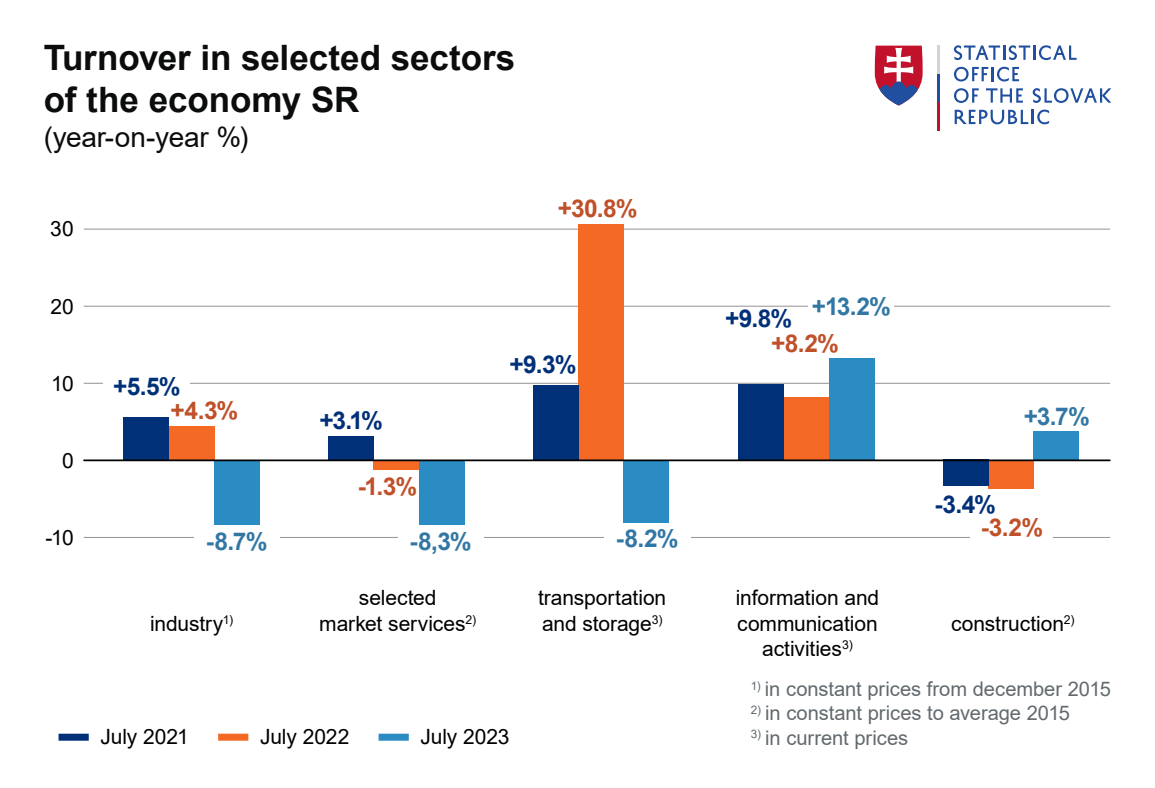
<style>
.page{position:relative;width:1155px;height:788px;background:#fff}
.page>*{position:absolute;margin:0;border:0;box-sizing:border-box;transform-origin:0 0}
.t1{font:700 35px/42px "Arial";color:#0b0c0c}
.t2{font:28px "Arial";letter-spacing:-.01em;color:#0b0c0c}
.t3{font:700 24.5px "Arial";color:#c05029}
.t4{font:700 24.5px "Arial";color:#3277a4}
.t5{font:700 24.5px "Arial";color:#003078}
.t6{font:21px/25.2px "Arial";letter-spacing:-.005em;color:#000;text-align:center}
.t7{font:20.12px "Arial";letter-spacing:-.005em;color:#626a6e}
.t8{font:11.72px "Arial";color:#626a6e}
</style>
<div class="page">
<div style="left:214px;top:460px;width:45px;height:64px;background:#2b8cc4"></div>
<div style="left:169px;top:426px;width:45px;height:34px;background:#f46a25"></div>
<div style="left:124px;top:417px;width:45px;height:42px;background:#003078"></div>
<div style="left:59px;top:733px;width:30px;height:7px;background:#003078"></div>
<div style="left:218px;top:733px;width:30px;height:7px;background:#f46a25"></div>
<div style="left:379px;top:733px;width:30px;height:7px;background:#2b8cc4"></div>
<svg style="left:954px;top:45px;width:123px;height:15px"></svg>
<svg style="left:954px;top:67px;width:65px;height:14px"></svg>
<svg style="left:954px;top:88px;width:25px;height:15px"></svg>
<svg style="left:986px;top:88px;width:37px;height:15px"></svg>
<svg style="left:1033px;top:88px;width:78px;height:15px"></svg>
<svg style="left:955px;top:110px;width:73px;height:14px"></svg>
<hr style="left:1031px;top:110px;width:3px;height:14px;background:#1f4f9e">
<svg style="left:1037px;top:110px;width:12px;height:14px"></svg>
<svg style="left:875px;top:46px;width:48px;height:59px"></svg>
<hr style="left:937px;top:46px;width:2px;height:28px;background:#d1d4d4">
<hr style="left:937px;top:74px;width:2px;height:29px;background:#1f4f9e">
<hr style="left:937px;top:103px;width:2px;height:28px;background:#c2122b">
<div style="left:1034px;top:431px;width:45px;height:30px;background:#2b8cc4"></div>
<hr style="left:84px;top:383px;width:1026px;height:1px;background:#949494">
<hr style="left:84px;top:306px;width:1026px;height:1px;background:#949494">
<div style="left:374px;top:460px;width:45px;height:10px;background:#f46a25"></div>
<hr style="left:84px;top:229px;width:1026px;height:1px;background:#949494">
<hr style="left:84px;top:537px;width:1026px;height:1px;background:#949494">
<div style="left:988px;top:460px;width:46px;height:29px;background:#f46a25"></div>
<div style="left:943px;top:459px;width:45px;height:27px;background:#003078"></div>
<div style="left:829px;top:358px;width:45px;height:102px;background:#2b8cc4"></div>
<div style="left:783px;top:397px;width:46px;height:62px;background:#f46a25"></div>
<div style="left:738px;top:384px;width:45px;height:76px;background:#003078"></div>
<div style="left:194px;top:532px;width:85px;height:18px;background:#fff"></div>
<div style="left:104px;top:377px;width:86px;height:18px;background:#fff"></div>
<div style="left:604px;top:528px;width:86px;height:18px;background:#fff"></div>
<div style="left:809px;top:297px;width:85px;height:17px;background:#fff"></div>
<div style="left:419px;top:460px;width:45px;height:64px;background:#2b8cc4"></div>
<div style="left:328px;top:436px;width:46px;height:25px;background:#003078"></div>
<div style="left:398px;top:532px;width:85px;height:17px;background:#fff"></div>
<div style="left:579px;top:225px;width:45px;height:236px;background:#f46a25"></div>
<div style="left:533px;top:385px;width:46px;height:74px;background:#003078"></div>
<div style="left:624px;top:460px;width:45px;height:62px;background:#2b8cc4"></div>
<hr style="left:84px;top:459px;width:1026px;height:2px;background:#000">
<h1 class="t1" style="left:44px;top:37px;width:473px">Turnover in selected sectors of the economy SR</h1>
<h2 class="t2" style="left:44px;top:118px;width:206px">(year-on-year %)</h2>
<p class="t6" style="left:50px;top:216px;width:25px">30</p>
<p class="t6" style="left:50px;top:293px;width:25px">20</p>
<p class="t3" style="left:558px;top:191px;width:81px">+30.8%</p>
<p class="t6" style="left:51px;top:370px;width:24px">10</p>
<p class="t6" style="left:62px;top:447px;width:13px">0</p>
<p class="t6" style="left:46px;top:524px;width:30px">-10</p>
<p class="t5" style="left:113px;top:369px;width:69px">+5.5%</p>
<p class="t3" style="left:171px;top:393px;width:69px">+4.3%</p>
<p class="t4" style="left:206px;top:524px;width:63px">-8.7%</p>
<p class="t5" style="left:319px;top:403px;width:65px">+3.1%</p>
<p class="t3" style="left:358px;top:468px;width:61px">-1.3%</p>
<p class="t4" style="left:410px;top:523px;width:64px">-8,3%</p>
<p class="t5" style="left:509px;top:347px;width:69px">+9.3%</p>
<p class="t4" style="left:616px;top:520px;width:64px">-8.2%</p>
<p class="t5" style="left:725px;top:301px;width:69px">+9.8%</p>
<p class="t4" style="left:812px;top:289px;width:81px">+13.2%</p>
<p class="t3" style="left:771px;top:326px;width:69px">+8.2%</p>
<p class="t5" style="left:934px;top:486px;width:63px">-3.4%</p>
<p class="t4" style="left:1024px;top:399px;width:68px">+3.7%</p>
<p class="t3" style="left:981px;top:510px;width:64px">-3.2%</p>
<p class="t6" style="left:319px;top:585px;width:158px">selected<br>market services<sup>2)</sup></p>
<p class="t6" style="left:736px;top:585px;width:145px">information and communication activities<sup>3)</sup></p>
<p class="t7" style="left:751px;top:675px;width:362px"><sup>1)</sup> in constant prices from december 2015</p>
<p class="t7" style="left:751px;top:699px;width:321px"><sup>2)</sup> in constant prices to average 2015</p>
<p class="t8" style="left:751px;top:725px;width:12px">3)</p>
<p class="t6" style="left:538px;top:585px;width:130px;text-align:left">transportation and storage<sup>3)</sup></p>
<p class="t6" style="left:150px;top:610px;width:85px">industry<sup>1)</sup></p>
<p class="t6" style="left:951px;top:610px;width:125px">construction<sup>2)</sup></p>
<p class="t6" style="left:100px;top:724px;width:90px">July 2021</p>
<p class="t6" style="left:260px;top:724px;width:91px">July 2022</p>
<p class="t6" style="left:420px;top:724px;width:91px">July 2023</p>
<p class="t7" style="left:765px;top:723px;width:145px">in current prices</p>
</div>
